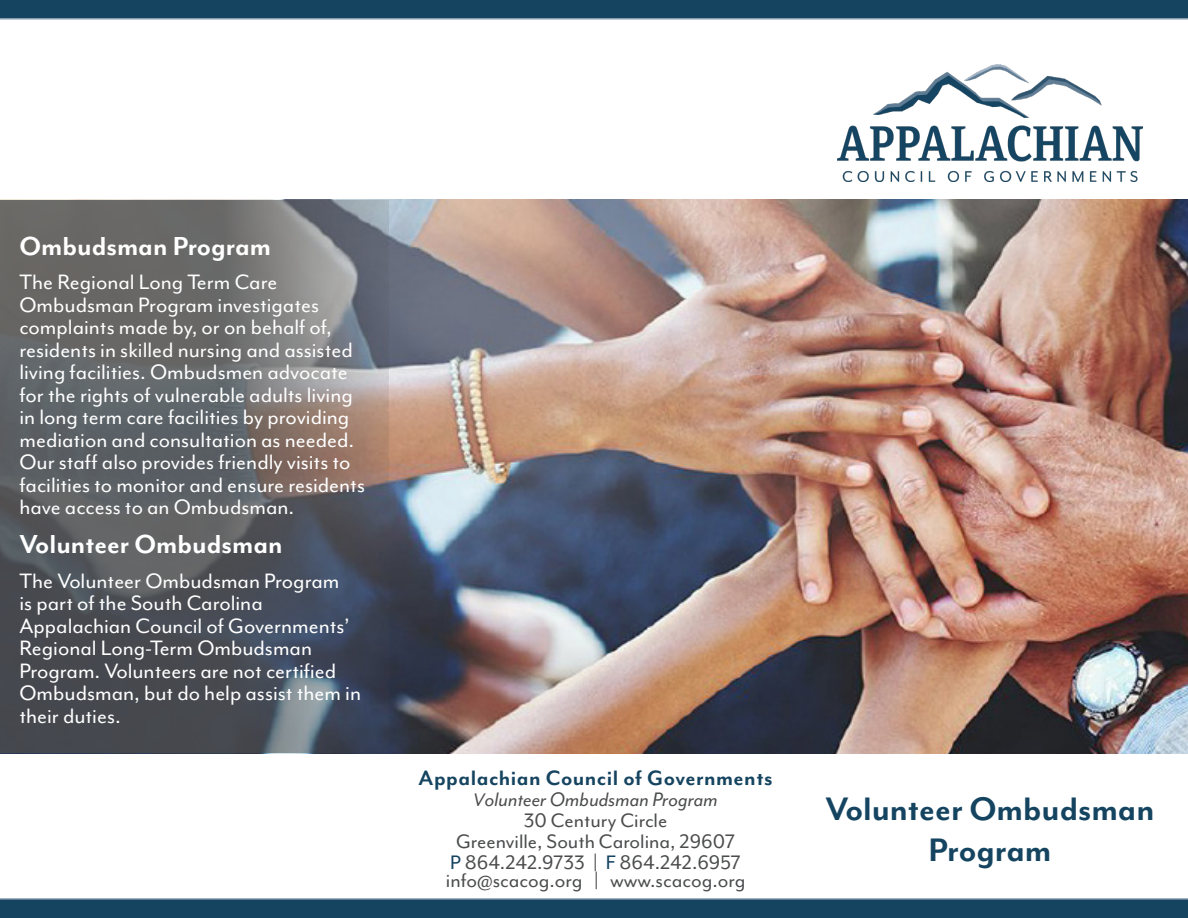
<style>
.page{position:relative;width:1188px;height:918px;background:#fff}
.page>*{position:absolute;margin:0;border:0;box-sizing:border-box;transform-origin:0 0}
.t1{font:700 37.5px/40.5px "Mr Eaves Mod OT";color:#154460;text-align:center}
.t2{font:700 30px "Mr Eaves Mod OT";color:#fff}
.t3{font:24px/22.5px "Mr Eaves Mod OT";color:#fff}
.t4{font:700 24px "Mr Eaves Mod OT";letter-spacing:.02em;color:#154460}
.t5{font:22.5px/21px "Mr Eaves Mod OT";color:#4b4c4d;text-align:center}
.s1{font-style:italic;font-size:21px}
.s2{font-style:italic}
.s3{color:#154460}
</style>
<div class="page">
<svg style="left:0;top:0;width:1188px;height:20px;background:#234f69"></svg>
<svg style="left:0;top:898px;width:1188px;height:20px;background:#1f4c67"></svg>
<img style="left:389px;top:200px;width:799px;height:553px">
<svg style="left:0;top:200px;width:389px;height:553px;background:#5f6165"></svg>
<img style="left:837px;top:65px;width:306px;height:116px">
<p class="t2" style="left:19px;top:230px;width:253px">Ombudsman Program</p>
<p class="t3" style="left:19px;top:271px;width:347px">The Regional Long Term Care Ombudsman Program investigates complaints made by, or on behalf of, residents in skilled nursing and assisted living facilities. Ombudsmen advocate for the rights of vulnerable adults living in long term care facilities by providing mediation and consultation as needed.<br>Our staff also provides friendly visits to facilities to monitor and ensure residents have access to an Ombudsman.</p>
<p class="t2" style="left:19px;top:528px;width:265px">Volunteer Ombudsman</p>
<p class="t3" style="left:19px;top:570px;width:343px">The Volunteer Ombudsman Program<br>is part of the South Carolina<br>Appalachian Council of Governments’<br>Regional Long-Term Ombudsman<br>Program. Volunteers are not certified<br>Ombudsman, but do help assist them in their duties.</p>
<p class="t4" style="left:419px;top:765px;width:355px">Appalachian Council of Governments</p>
<p class="t5" style="left:450px;top:789px;width:292px"><span class="s1">V</span><span class="s2">olunteer Ombudsman Program<br></span>30 Century Circle<br>Greenville, South Carolina, 29607<br><span class="s3">P</span> 864.242.9733 | <span class="s3">F</span> 864.242.6957</p>
<p class="t5" style="left:446px;top:870px;width:301px">info@scacog.org | www.scacog.org</p>
<h1 class="t1" style="left:826px;top:789px;width:330px">Volunteer Ombudsman<br>Program</h1>
</div>
